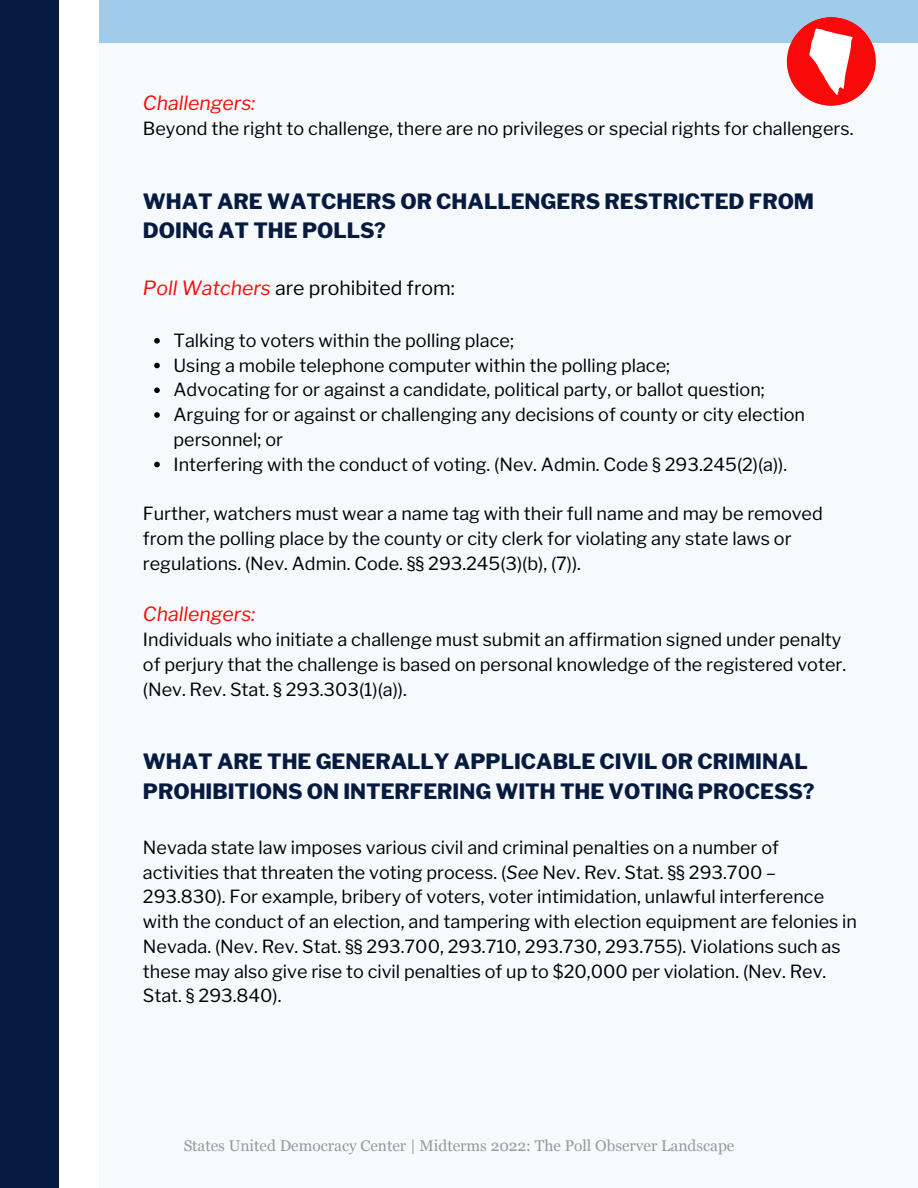
<style>
.page{position:relative;width:918px;height:1188px;background:#fff}
.page>*{position:absolute;margin:0;border:0;box-sizing:border-box;transform-origin:0 0}
.t1{font:800 21px/29.2px "Libre Franklin";color:#071b40}
.t2{font:19.5px "Libre Franklin";color:#000}
.t3{font:italic 19.5px "Libre Franklin";color:#f90a09}
.t4{font:18px/24.8px "Libre Franklin";color:#000}
.t5{font:15.45px "Georgia";color:#2a3a47}
.s1{font-style:italic;color:#f90a09}
.s2{font-style:italic}
</style>
<div class="page">
<div style="left:0;top:0;width:58px;height:1188px;background:#071b40"></div>
<div style="left:99px;top:0;width:819px;height:1188px;background:#f6fafc"></div>
<div style="left:99px;top:0;width:819px;height:43px;background:#a1cce9"></div>
<svg style="left:787px;top:17px;width:89px;height:89px"></svg>
<svg style="left:154px;top:338px;width:6px;height:6px"></svg>
<svg style="left:154px;top:363px;width:6px;height:5px"></svg>
<svg style="left:154px;top:387px;width:6px;height:6px"></svg>
<svg style="left:154px;top:412px;width:6px;height:6px"></svg>
<svg style="left:154px;top:462px;width:6px;height:5px"></svg>
<p class="t3" style="left:143px;top:91px;width:114px">Challengers:</p>
<p class="t4" style="left:143px;top:116px;width:712px">Beyond the right to challenge, there are no privileges or special rights for challengers.</p>
<p class="t1" style="left:143px;top:186px;width:673px">WHAT ARE WATCHERS OR CHALLENGERS RESTRICTED FROM<br>DOING AT THE POLLS?</p>
<p class="t2" style="left:143px;top:276px;width:313px"><span class="s1">Poll Watchers</span> are prohibited from:</p>
<p class="t4" style="left:174px;top:328px;width:633px">Talking to voters within the polling place;<br>Using a mobile telephone computer within the polling place;<br>Advocating for or against a candidate, political party, or ballot question; Arguing for or against or challenging any decisions of county or city election personnel; or<br>Interfering with the conduct of voting. (Nev. Admin. Code § 293.245(2)(a)).</p>
<p class="t4" style="left:143px;top:501px;width:681px">Further, watchers must wear a name tag with their full name and may be removed from the polling place by the county or city clerk for violating any state laws or regulations. (Nev. Admin. Code. §§ 293.245(3)(b), (7)).</p>
<p class="t3" style="left:143px;top:603px;width:114px">Challengers:</p>
<p class="t4" style="left:143px;top:627px;width:705px">Individuals who initiate a challenge must submit an affirmation signed under penalty of perjury that the challenge is based on personal knowledge of the registered voter. (Nev. Rev. Stat. § 293.303(1)(a)).</p>
<p class="t1" style="left:143px;top:747px;width:673px">WHAT ARE THE GENERALLY APPLICABLE CIVIL OR CRIMINAL<br>PROHIBITIONS ON INTERFERING WITH THE VOTING PROCESS?</p>
<p class="t4" style="left:143px;top:835px;width:716px">Nevada state law imposes various civil and criminal penalties on a number of activities that threaten the voting process. (<span class="s2">See</span> Nev. Rev. Stat. §§ 293.700 – 293.830). For example, bribery of voters, voter intimidation, unlawful interference with the conduct of an election, and tampering with election equipment are felonies in Nevada. (Nev. Rev. Stat. §§ 293.700, 293.710, 293.730, 293.755). Violations such as these may also give rise to civil penalties of up to $20,000 per violation. (Nev. Rev.<br>Stat. § 293.840).</p>
<p class="t5" style="left:184px;top:1137px;width:552px">States United Democracy Center | Midterms 2022: The Poll Observer Landscape</p>
</div>
